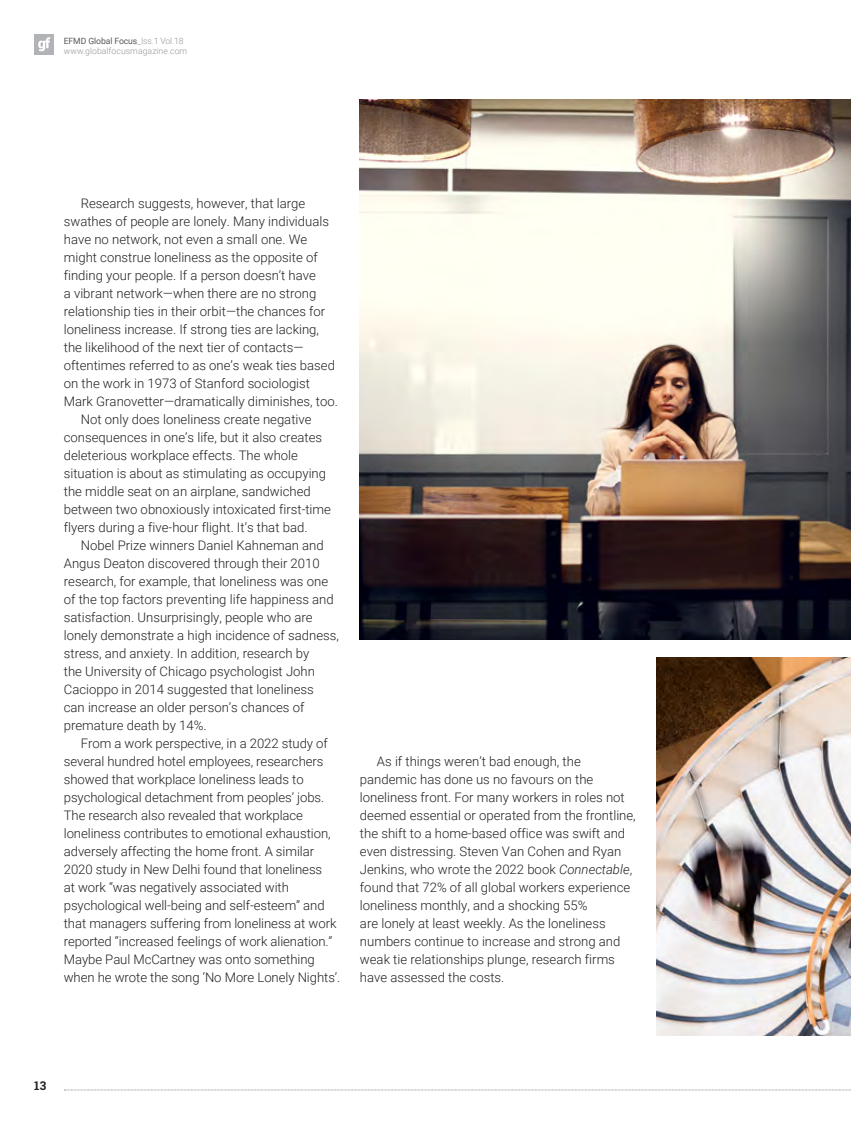
<style>
.page{position:relative;width:851px;height:1127px;background:#fff}
.page>*{position:absolute;margin:0;border:0;box-sizing:border-box;transform-origin:0 0}
.t1{font:300 13.2px/18px "Roboto";color:#231f20}
.t2{font:700 12px "Roboto Slab";color:#231f20}
.t3{font:300 8.7px/10.1px "Roboto";letter-spacing:.01em;color:#939598}
.s1{font-weight:400;color:#57585a}
.s2{font-style:italic}
</style>
<div class="page">
<svg style="left:64px;top:1089px;width:787px;height:1px"></svg>
<div style="left:34px;top:34px;width:20px;height:20px;background:#b2b3b7"></div>
<svg style="left:38px;top:37px;width:12px;height:14px"></svg>
<img style="left:360px;top:100px;width:490px;height:540px">
<img style="left:656px;top:658px;width:194px;height:378px">
<p class="t3" style="left:64px;top:35px;width:125px"><span class="s1">EFMD Global Focus</span>_Iss.1 Vol.18 www.globalfocusmagazine.com</p>
<p class="t1" style="left:81px;top:194px;width:226px">Research suggests, however, that large</p>
<p class="t1" style="left:64px;top:212px;width:267px">swathes of people are lonely. Many individuals</p>
<p class="t1" style="left:64px;top:230px;width:245px">have no network, not even a small one. We</p>
<p class="t1" style="left:64px;top:248px;width:255px">might construe loneliness as the opposite of</p>
<p class="t1" style="left:64px;top:266px;width:253px">finding your people. If a person doesn’t have</p>
<p class="t1" style="left:64px;top:284px;width:254px">a vibrant network—when there are no strong</p>
<p class="t1" style="left:64px;top:302px;width:263px">relationship ties in their orbit—the chances for</p>
<p class="t1" style="left:64px;top:320px;width:257px">loneliness increase. If strong ties are lacking,</p>
<p class="t1" style="left:64px;top:338px;width:241px">the likelihood of the next tier of contacts—</p>
<p class="t1" style="left:64px;top:356px;width:272px">oftentimes referred to as one’s weak ties based</p>
<p class="t1" style="left:64px;top:374px;width:248px">on the work in 1973 of Stanford sociologist</p>
<p class="t1" style="left:64px;top:392px;width:275px">Mark Granovetter—dramatically diminishes, too.</p>
<p class="t1" style="left:81px;top:410px;width:232px">Not only does loneliness create negative</p>
<p class="t1" style="left:64px;top:428px;width:260px">consequences in one’s life, but it also creates</p>
<p class="t1" style="left:64px;top:446px;width:236px">deleterious workplace effects. The whole</p>
<p class="t1" style="left:64px;top:464px;width:264px">situation is about as stimulating as occupying</p>
<p class="t1" style="left:64px;top:482px;width:248px">the middle seat on an airplane, sandwiched</p>
<p class="t1" style="left:64px;top:500px;width:269px">between two obnoxiously intoxicated first-time</p>
<p class="t1" style="left:64px;top:518px;width:245px">flyers during a five-hour flight. It’s that bad.</p>
<p class="t1" style="left:81px;top:536px;width:244px">Nobel Prize winners Daniel Kahneman and</p>
<p class="t1" style="left:64px;top:554px;width:257px">Angus Deaton discovered through their 2010</p>
<p class="t1" style="left:64px;top:572px;width:266px">research, for example, that loneliness was one</p>
<p class="t1" style="left:64px;top:590px;width:271px">of the top factors preventing life happiness and</p>
<p class="t1" style="left:64px;top:608px;width:250px">satisfaction. Unsurprisingly, people who are</p>
<p class="t1" style="left:64px;top:626px;width:276px">lonely demonstrate a high incidence of sadness,</p>
<p class="t1" style="left:64px;top:644px;width:247px">stress, and anxiety. In addition, research by</p>
<p class="t1" style="left:64px;top:662px;width:253px">the University of Chicago psychologist John</p>
<p class="t1" style="left:64px;top:679px;width:251px">Cacioppo in 2014 suggested that loneliness</p>
<p class="t1" style="left:64px;top:697px;width:242px">can increase an older person’s chances of</p>
<p class="t1" style="left:64px;top:715px;width:144px">premature death by 14%.</p>
<p class="t1" style="left:81px;top:733px;width:248px">From a work perspective, in a 2022 study of</p>
<p class="t1" style="left:64px;top:751px;width:261px">several hundred hotel employees, researchers</p>
<p class="t1" style="left:64px;top:769px;width:241px">showed that workplace loneliness leads to</p>
<p class="t1" style="left:64px;top:787px;width:262px">psychological detachment from peoples’ jobs.</p>
<p class="t1" style="left:64px;top:805px;width:241px">The research also revealed that workplace</p>
<p class="t1" style="left:64px;top:823px;width:268px">loneliness contributes to emotional exhaustion,</p>
<p class="t1" style="left:64px;top:841px;width:252px">adversely affecting the home front. A similar</p>
<p class="t1" style="left:64px;top:859px;width:260px">2020 study in New Delhi found that loneliness</p>
<p class="t1" style="left:64px;top:877px;width:226px">at work “was negatively associated with</p>
<p class="t1" style="left:64px;top:895px;width:262px">psychological well-being and self-esteem” and</p>
<p class="t1" style="left:64px;top:913px;width:274px">that managers suffering from loneliness at work</p>
<p class="t1" style="left:64px;top:931px;width:270px">reported “increased feelings of work alienation.”</p>
<p class="t1" style="left:64px;top:949px;width:252px">Maybe Paul McCartney was onto something</p>
<p class="t1" style="left:64px;top:967px;width:278px">when he wrote the song ‘No More Lonely Nights’.</p>
<p class="t1" style="left:360px;top:752px;width:277px;text-indent:17px">As if things weren’t bad enough, the pandemic has done us no favours on the loneliness front. For many workers in roles not deemed essential or operated from the frontline, the shift to a home-based office was swift and even distressing. Steven Van Cohen and Ryan Jenkins, who wrote the 2022 book <span class="s2">Connectable</span>, found that 72% of all global workers experience loneliness monthly, and a shocking 55%<br>are lonely at least weekly. As the loneliness numbers continue to increase and strong and weak tie relationships plunge, research firms have assessed the costs.</p>
<p class="t2" style="left:34px;top:1077px;width:14px">13</p>
</div>
